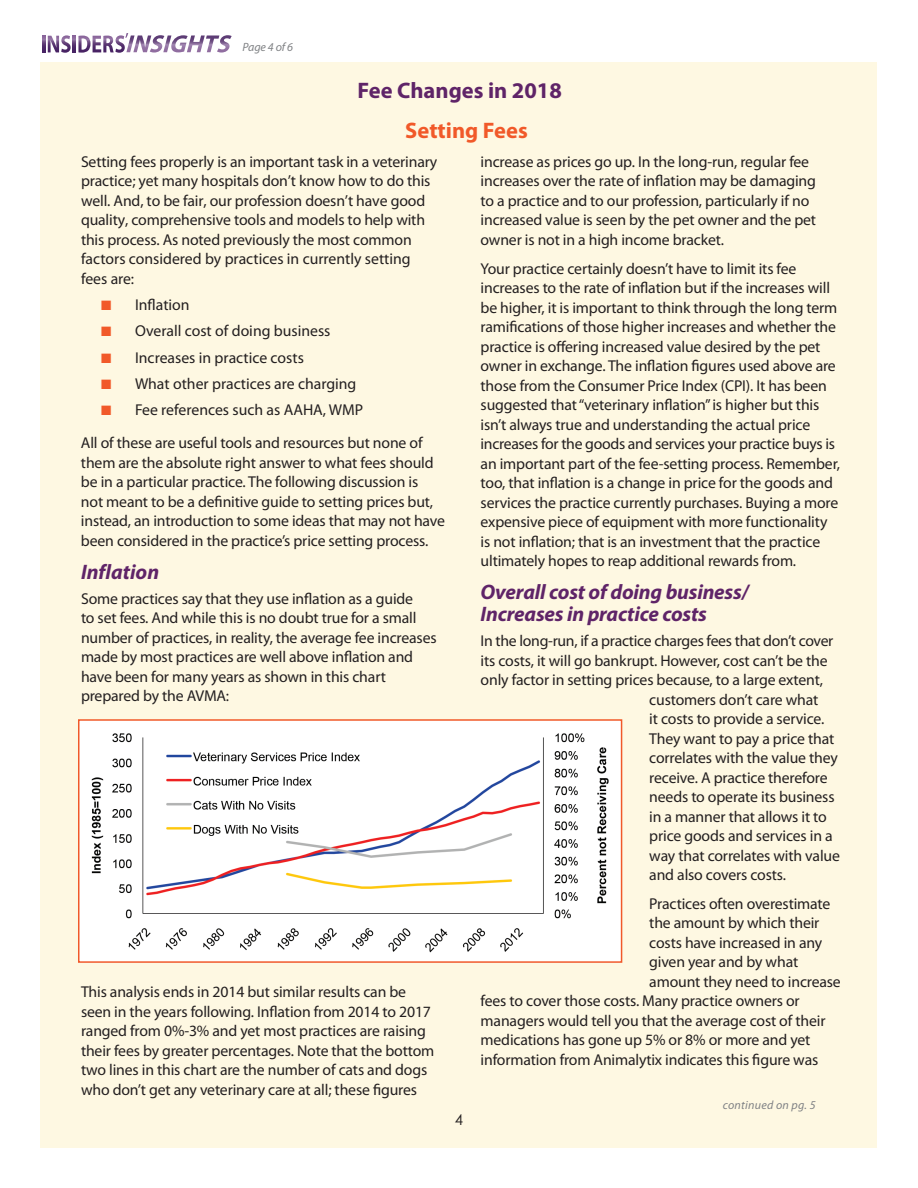
<style>
.page{position:relative;width:918px;height:1188px;background:#fff}
.page>*{position:absolute;margin:0;border:0;box-sizing:border-box;transform-origin:0 0}
.t1{font:700 22.5px "Myriad Pro";color:#5f2468}
.t2{font:700 22.5px "Myriad Pro";color:#f15929}
.t3{font:italic 700 21px/21.8px "Myriad Pro";letter-spacing:-.01em;color:#5f2468}
.t4{font:15.75px/19.5px "Myriad Pro";letter-spacing:-.01em;color:#231f20}
.t5{font:15px "Century Gothic";color:#231f20}
.t6{font:italic 12px "Myriad Pro";letter-spacing:.02em;color:#808285}
.s1{color:#f15929}
</style>
<div class="page">
<div style="left:40px;top:62px;width:838px;height:1086px;background:#fef8e2"></div>
<svg style="left:42px;top:36px;width:3px;height:16px"></svg>
<svg style="left:48px;top:35px;width:23px;height:18px"></svg>
<svg style="left:73px;top:36px;width:3px;height:16px"></svg>
<svg style="left:78px;top:33px;width:154px;height:20px"></svg>
<img style="left:81px;top:726px;width:538px;height:234px">
<div style="left:78px;top:719px;width:544px;height:244px;border:2px solid #f15929"></div>
<p class="t6" style="left:243px;top:40px;width:52px">Page 4 of 6</p>
<h1 class="t1" style="left:358px;top:76px;width:206px">Fee Changes in 2018</h1>
<h1 class="t2" style="left:405px;top:116px;width:124px">Setting Fees</h1>
<p class="t4" style="left:81px;top:152px;width:358px">Setting fees properly is an important task in a veterinary practice; yet many hospitals don’t know how to do this well. And, to be fair, our profession doesn’t have good quality, comprehensive tools and models to help with this process. As noted previously the most common factors considered by practices in currently setting fees are:</p>
<p class="t4" style="left:101px;top:295px;width:90px"><span class="s1">■</span> Inflation</p>
<p class="t4" style="left:101px;top:321px;width:231px"><span class="s1">■</span> Overall cost of doing business</p>
<p class="t4" style="left:101px;top:347px;width:204px"><span class="s1">■</span> Increases in practice costs</p>
<p class="t4" style="left:101px;top:374px;width:257px"><span class="s1">■</span> What other practices are charging</p>
<p class="t4" style="left:81px;top:393px;width:343px;line-height:33px;text-indent:20px"><span class="s1">■</span> Fee references such as AAHA, WMP<br>All of these are useful tools and resources but none of</p>
<p class="t4" style="left:81px;top:452px;width:366px">them are the absolute right answer to what fees should be in a particular practice. The following discussion is<br>not meant to be a definitive guide to setting prices but, instead, an introduction to some ideas that may not have been considered in the practice’s price setting process.</p>
<h2 class="t3" style="left:81px;top:560px;width:80px">Inflation</h2>
<p class="t4" style="left:81px;top:588px;width:357px">Some practices say that they use inflation as a guide<br>to set fees. And while this is no doubt true for a small number of practices, in reality, the average fee increases made by most practices are well above inflation and have been for many years as shown in this chart prepared by the AVMA:</p>
<p class="t4" style="left:81px;top:982px;width:355px">This analysis ends in 2014 but similar results can be seen in the years following. Inflation from 2014 to 2017 ranged from 0%-3% and yet most practices are raising their fees by greater percentages. Note that the bottom two lines in this chart are the number of cats and dogs who don’t get any veterinary care at all; these figures</p>
<p class="t5" style="left:455px;top:1110px;width:10px">4</p>
<p class="t4" style="left:481px;top:152px;width:337px">increase as prices go up. In the long-run, regular fee increases over the rate of inflation may be damaging to a practice and to our profession, particularly if no increased value is seen by the pet owner and the pet owner is not in a high income bracket.</p>
<p class="t4" style="left:481px;top:259px;width:361px">Your practice certainly doesn’t have to limit its fee increases to the rate of inflation but if the increases will be higher, it is important to think through the long term ramifications of those higher increases and whether the practice is offering increased value desired by the pet owner in exchange. The inflation figures used above are those from the Consumer Price Index (CPI). It has been suggested that “veterinary inflation” is higher but this isn’t always true and understanding the actual price increases for the goods and services your practice buys is an important part of the fee-setting process. Remember, too, that inflation is a change in price for the goods and services the practice currently purchases. Buying a more expensive piece of equipment with more functionality is not inflation; that is an investment that the practice ultimately hopes to reap additional rewards from.</p>
<h2 class="t3" style="left:481px;top:581px;width:269px">Overall cost of doing business/<br>Increases in practice costs</h2>
<p class="t4" style="left:481px;top:631px;width:354px">In the long-run, if a practice charges fees that don’t cover</p>
<p class="t4" style="left:481px;top:650px;width:349px">its costs, it will go bankrupt. However, cost can’t be the</p>
<p class="t4" style="left:481px;top:670px;width:344px">only factor in setting prices because, to a large extent,</p>
<p class="t4" style="left:649px;top:689px;width:171px">customers don’t care what</p>
<p class="t4" style="left:649px;top:709px;width:177px">it costs to provide a service.</p>
<p class="t4" style="left:649px;top:728px;width:187px">They want to pay a price that</p>
<p class="t4" style="left:649px;top:748px;width:190px">correlates with the value they</p>
<p class="t4" style="left:649px;top:767px;width:180px">receive. A practice therefore</p>
<p class="t4" style="left:649px;top:787px;width:187px">needs to operate its business</p>
<p class="t4" style="left:649px;top:806px;width:179px">in a manner that allows it to</p>
<p class="t4" style="left:649px;top:826px;width:185px">price goods and services in a</p>
<p class="t4" style="left:649px;top:845px;width:192px">way that correlates with value</p>
<p class="t4" style="left:649px;top:865px;width:138px">and also covers costs.</p>
<p class="t4" style="left:649px;top:894px;width:183px">Practices often overestimate</p>
<p class="t4" style="left:649px;top:913px;width:172px">the amount by which their</p>
<p class="t4" style="left:649px;top:933px;width:175px">costs have increased in any</p>
<p class="t4" style="left:649px;top:952px;width:150px">given year and by what</p>
<p class="t4" style="left:649px;top:972px;width:193px">amount they need to increase</p>
<p class="t4" style="left:481px;top:991px;width:321px">fees to cover those costs. Many practice owners or</p>
<p class="t4" style="left:481px;top:1011px;width:346px">managers would tell you that the average cost of their</p>
<p class="t4" style="left:481px;top:1030px;width:331px">medications has gone up 5% or 8% or more and yet</p>
<p class="t4" style="left:481px;top:1050px;width:339px">information from Animalytix indicates this figure was</p>
<p class="t6" style="left:723px;top:1098px;width:94px">continued on pg. 5</p>
</div>
